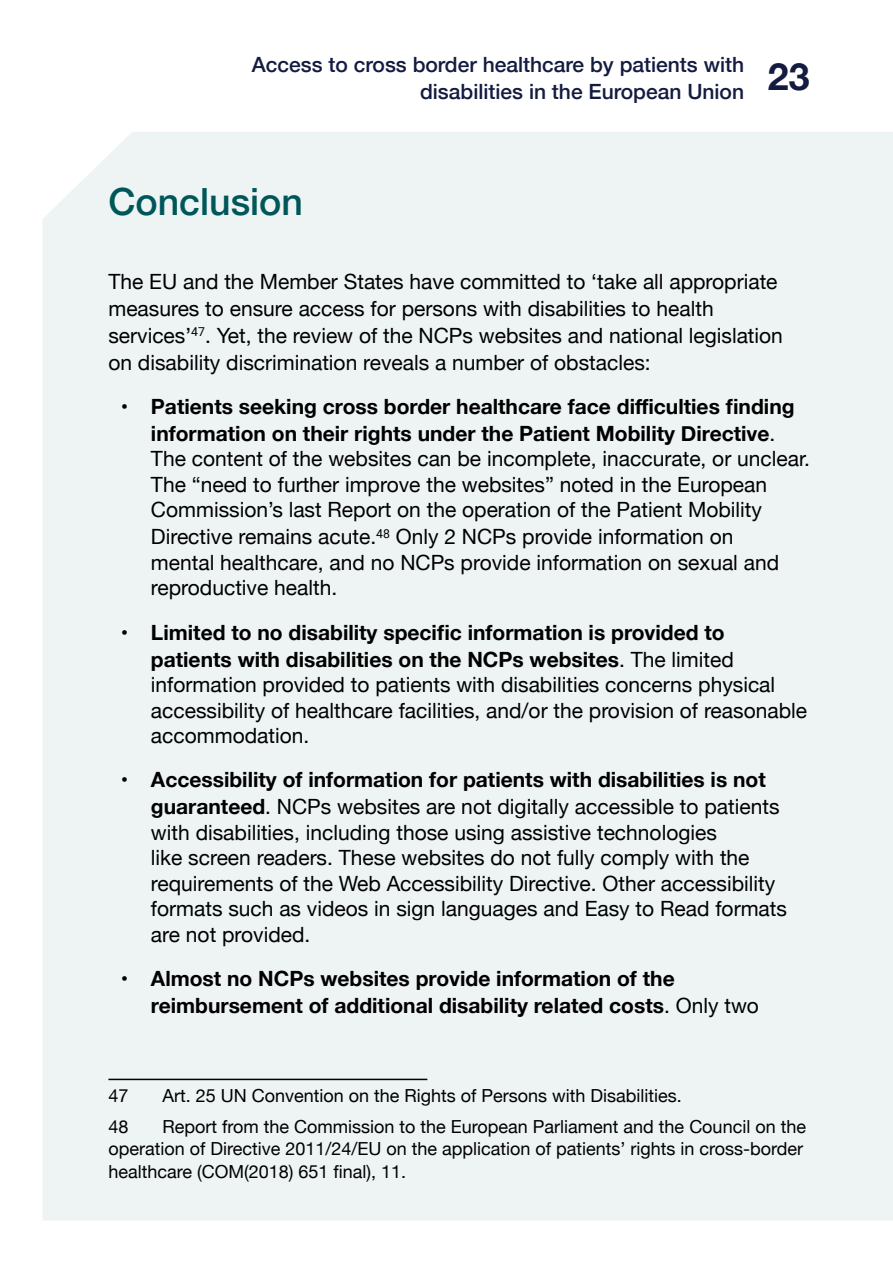
<style>
.page{position:relative;width:893px;height:1263px;background:#fff}
.page>*{position:absolute;margin:0;border:0;box-sizing:border-box;transform-origin:0 0}
.t1{font:500 37.5px "Helvetica Neue";color:#005759}
.t2{font:21px/25.8px "Helvetica Neue";color:#000}
.t3{font:700 21px/27px "Helvetica Neue";color:#000}
.t4{font:500 21px/27px "Helvetica Neue";color:#141b40}
.t5{font:18px/22.5px "Helvetica Neue";color:#000}
.s1{font-weight:700}
.s2{font-weight:400}
</style>
<div class="page">
<div style="left:43px;top:132px;width:850px;height:1088px;background:#edf4f3"></div>
<hr style="left:108px;top:1079px;width:319px;height:1px;background:#000">
<p class="t4" style="left:420px;top:49px;width:391px;text-indent:-168px">Access to cross border healthcare by patients with disabilities in the European Union <sup>23</sup></p>
<h2 class="t1" style="left:108px;top:172px;width:196px">Conclusion</h2>
<p class="t2" style="left:108px;top:269px;width:676px;line-height:27px">The EU and the Member States have committed to ‘take all appropriate measures to ensure access for persons with disabilities to health services’<sup>47</sup>. Yet, the review of the NCPs websites and national legislation</p>
<p class="t2" style="left:108px;top:351px;width:544px">on disability discrimination reveals a number of obstacles:</p>
<p class="t2" style="left:151px;top:395px;width:660px;text-indent:-30px">• <span class="s1">Patients seeking cross border healthcare face difficulties finding information on their rights under the Patient Mobility Directive</span>.<br>The content of the websites can be incomplete, inaccurate, or unclear.<br>The “need to further improve the websites” noted in the European Commission’s last Report on the operation of the Patient Mobility Directive remains acute.<sup>48</sup> Only 2 NCPs provide information on</p>
<p class="t2" style="left:151px;top:551px;width:630px">mental healthcare, and no NCPs provide information on sexual and reproductive health.</p>
<p class="t2" style="left:151px;top:620px;width:658px;text-indent:-30px">• <span class="s1">Limited to no disability specific information is provided to patients with disabilities on the NCPs websites</span>. The limited information provided to patients with disabilities concerns physical accessibility of healthcare facilities, and/or the provision of reasonable accommodation.</p>
<p class="t2" style="left:151px;top:768px;width:637px;text-indent:-30px">• <span class="s1">Accessibility of information for patients with disabilities is not guaranteed</span>. NCPs websites are not digitally accessible to patients with disabilities, including those using assistive technologies<br>like screen readers. These websites do not fully comply with the requirements of the Web Accessibility Directive. Other accessibility formats such as videos in sign languages and Easy to Read formats are not provided.</p>
<p class="t3" style="left:151px;top:965px;width:609px;text-indent:-30px"><span class="s2">•</span> Almost no NCPs websites provide information of the reimbursement of additional disability related costs<span class="s2">. Only two</span></p>
<p class="t5" style="left:108px;top:1085px;width:22px">47</p>
<p class="t5" style="left:162px;top:1085px;width:521px">Art. 25 UN Convention on the Rights of Persons with Disabilities.</p>
<p class="t5" style="left:108px;top:1116px;width:699px;text-indent:54px">Report from the Commission to the European Parliament and the Council on the operation of Directive 2011/24/EU on the application of patients’ rights in cross-border healthcare (COM(2018) 651 final), 11.</p>
<p class="t5" style="left:108px;top:1116px;width:22px">48</p>
</div>
